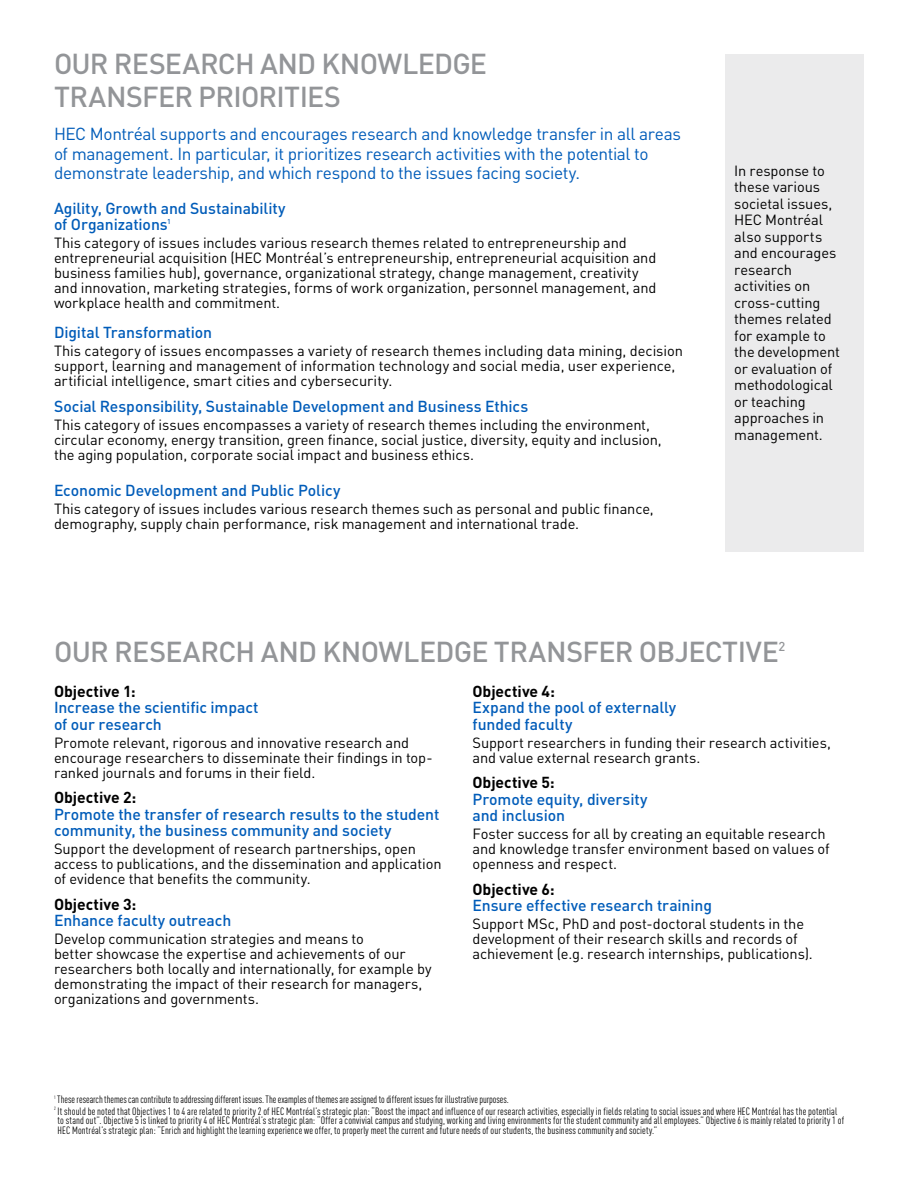
<style>
.page{position:relative;width:918px;height:1188px;background:#fff}
.page>*{position:absolute;margin:0;border:0;box-sizing:border-box;transform-origin:0 0}
.t1{font:500 28.5px/33px "DINOT";letter-spacing:-.025em;color:#939598}
.t2{font:17.25px/19.5px "DINOT";letter-spacing:-.02em;color:#005cb9}
.t3{font:500 15.75px/16.5px "DINOT";letter-spacing:-.005em;color:#005cb9}
.t4{font:700 15.75px "DINOT";letter-spacing:-.005em;color:#000}
.t5{font:14.7px/15px "DINOT";letter-spacing:-.005em;color:#000}
.t6{font:condensed 10.5px/11.2px "DINOT";letter-spacing:.01em;color:#000}
.t7{font:500 7.05px "DINOT";color:#005cb9}
</style>
<div class="page">
<div style="left:725px;top:54px;width:139px;height:497px;background:#ebebec"></div>
<h1 class="t1" style="left:54px;top:47px;width:435px">OUR RESEARCH AND KNOWLEDGE<br>TRANSFER PRIORITIES</h1>
<p class="t2" style="left:54px;top:124px;width:629px">HEC Montréal supports and encourages research and knowledge transfer in all areas of management. In particular, it prioritizes research activities with the potential to demonstrate leadership, and which respond to the issues facing society.</p>
<p class="t3" style="left:54px;top:199px;width:233px">Agility, Growth and Sustainability of Organizations</p>
<p class="t7" style="left:167px;top:217px;width:5px">1</p>
<p class="t5" style="left:54px;top:235px;width:604px">This category of issues includes various research themes related to entrepreneurship and entrepreneurial acquisition (HEC Montréal’s entrepreneurship, entrepreneurial acquisition and business families hub), governance, organizational strategy, change management, creativity and innovation, marketing strategies, forms of work organization, personnel management, and workplace health and commitment.</p>
<p class="t3" style="left:54px;top:324px;width:160px">Digital Transformation</p>
<p class="t5" style="left:54px;top:343px;width:631px">This category of issues encompasses a variety of research themes including data mining, decision support, learning and management of information technology and social media, user experience, artificial intelligence, smart cities and cybersecurity.</p>
<p class="t3" style="left:54px;top:397px;width:476px">Social Responsibility, Sustainable Development and Business Ethics</p>
<p class="t5" style="left:54px;top:417px;width:609px">This category of issues encompasses a variety of research themes including the environment, circular economy, energy transition, green finance, social justice, diversity, equity and inclusion, the aging population, corporate social impact and business ethics.</p>
<p class="t3" style="left:54px;top:481px;width:288px">Economic Development and Public Policy</p>
<p class="t5" style="left:54px;top:501px;width:601px">This category of issues includes various research themes such as personal and public finance, demography, supply chain performance, risk management and international trade.</p>
<p class="t5" style="left:734px;top:162px;width:107px;line-height:16.5px">In response to these various societal issues,<br>HEC Montréal also supports and encourages research activities on cross-cutting themes related for example to the development or evaluation of methodological or teaching approaches in management.</p>
<h1 class="t1" style="left:54px;top:635px;width:733px">OUR RESEARCH AND KNOWLEDGE TRANSFER OBJECTIVE<sup>2</sup></h1>
<p class="t4" style="left:54px;top:681px;width:83px">Objective 1:</p>
<p class="t3" style="left:54px;top:699px;width:206px">Increase the scientific impact of our research</p>
<p class="t5" style="left:54px;top:735px;width:380px">Promote relevant, rigorous and innovative research and encourage researchers to disseminate their findings in top&shy;ranked journals and forums in their field.</p>
<p class="t4" style="left:54px;top:787px;width:84px">Objective 2:</p>
<p class="t3" style="left:54px;top:806px;width:387px">Promote the transfer of research results to the student community, the business community and society</p>
<p class="t5" style="left:54px;top:841px;width:389px">Support the development of research partnerships, open access to publications, and the dissemination and application of evidence that benefits the community.</p>
<p class="t4" style="left:54px;top:894px;width:84px">Objective 3:</p>
<p class="t3" style="left:54px;top:912px;width:179px">Enhance faculty outreach</p>
<p class="t5" style="left:54px;top:931px;width:379px">Develop communication strategies and means to<br>better showcase the expertise and achievements of our researchers both locally and internationally, for example by demonstrating the impact of their research for managers, organizations and governments.</p>
<p class="t4" style="left:472px;top:681px;width:84px">Objective 4:</p>
<p class="t3" style="left:472px;top:699px;width:205px">Expand the pool of externally funded faculty</p>
<p class="t5" style="left:472px;top:735px;width:360px">Support researchers in funding their research activities, and value external research grants.</p>
<p class="t4" style="left:472px;top:772px;width:84px">Objective 5:</p>
<p class="t3" style="left:472px;top:791px;width:177px">Promote equity, diversity and inclusion</p>
<p class="t5" style="left:472px;top:826px;width:359px">Foster success for all by creating an equitable research and knowledge transfer environment based on values of openness and respect.</p>
<p class="t4" style="left:472px;top:879px;width:84px">Objective 6:</p>
<p class="t3" style="left:472px;top:897px;width:241px">Ensure effective research training</p>
<p class="t5" style="left:472px;top:916px;width:342px">Support MSc, PhD and post-doctoral students in the development of their research skills and records of achievement (e.g. research internships, publications).</p>
<p class="t6" style="left:54px;top:1094px;width:785px"><sup>1</sup> These research themes can contribute to addressing different issues. The examples of themes are assigned to different issues for illustrative purposes.<br><sup>2</sup> It should be noted that Objectives 1 to 4 are related to priority 2 of HEC Montréal’s strategic plan: “Boost the impact and influence of our research activities, especially in fields relating to social issues and where HEC Montréal has the potential</p>
<p class="t6" style="left:58px;top:1116px;width:788px;line-height:9.8px">to stand out”. Objective 5 is linked to priority 4 of HEC Montréal’s strategic plan: “Offer a convivial campus and studying, working and living environments for the student community and all employees.” Objective 6 is mainly related to priority 1 of<br>HEC Montréal’s strategic plan: “Enrich and highlight the learning experience we offer, to properly meet the current and future needs of our students, the business community and society.”</p>
</div>
